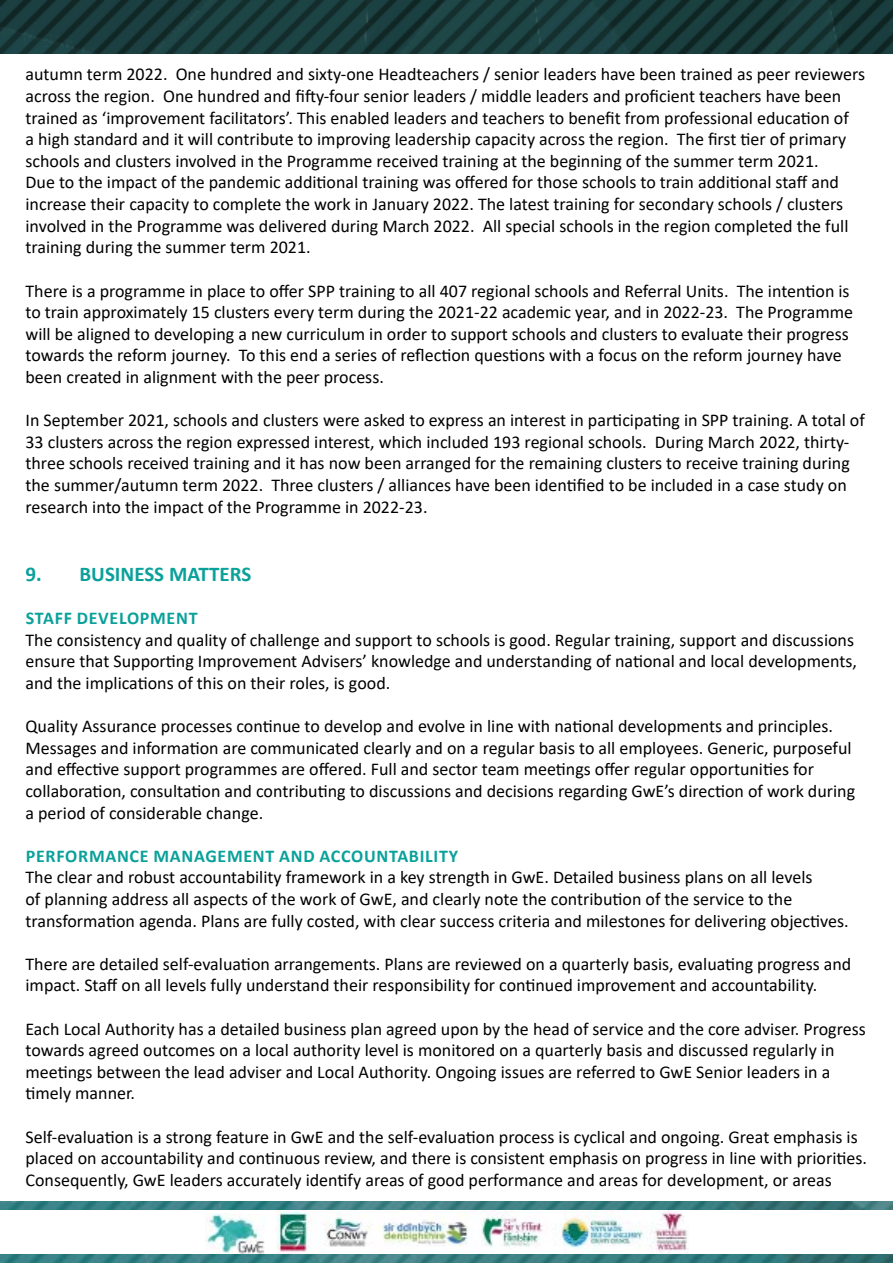
<style>
.page{position:relative;width:893px;height:1263px;background:#fff}
.page>*{position:absolute;margin:0;border:0;box-sizing:border-box;transform-origin:0 0}
.t1{font:700 21px "Calibri";color:#0aa19a}
.t2{font:18px/21.6px "Calibri";color:#000}
.t3{font:700 18px "Calibri";letter-spacing:.04em;color:#0aa19a}
</style>
<div class="page">
<img style="left:0;top:0;width:893px;height:53px">
<img style="left:0;top:1201px;width:893px;height:62px">
<div style="left:0;top:1210px;width:893px;height:44px;background:#fff"></div>
<img style="left:276px;top:1211px;width:412px;height:42px">
<img style="left:205px;top:1214px;width:60px;height:39px">
<p class="t2" style="left:26px;top:63px;width:841px">autumn term 2022. One hundred and sixty-one Headteachers / senior leaders have been trained as peer reviewers across the region. One hundred and fifty-four senior leaders / middle leaders and proficient teachers have been trained as ‘improvement facilitators’. This enabled leaders and teachers to benefit from professional education of<br>a high standard and it will contribute to improving leadership capacity across the region. The first tier of primary schools and clusters involved in the Programme received training at the beginning of the summer term 2021.<br>Due to the impact of the pandemic additional training was offered for those schools to train additional staff and increase their capacity to complete the work in January 2022. The latest training for secondary schools / clusters involved in the Programme was delivered during March 2022. All special schools in the region completed the full training during the summer term 2021.</p>
<p class="t2" style="left:26px;top:279px;width:829px">There is a programme in place to offer SPP training to all 407 regional schools and Referral Units. The intention is to train approximately 15 clusters every term during the 2021-22 academic year, and in 2022-23. The Programme will be aligned to developing a new curriculum in order to support schools and clusters to evaluate their progress towards the reform journey. To this end a series of reflection questions with a focus on the reform journey have been created in alignment with the peer process.</p>
<p class="t2" style="left:26px;top:409px;width:841px">In September 2021, schools and clusters were asked to express an interest in participating in SPP training. A total of 33 clusters across the region expressed interest, which included 193 regional schools. During March 2022, thirty&shy;three schools received training and it has now been arranged for the remaining clusters to receive training during the summer/autumn term 2022. Three clusters / alliances have been identified to be included in a case study on research into the impact of the Programme in 2022-23.</p>
<p class="t1" style="left:26px;top:559px;width:227px">9. BUSINESS MATTERS</p>
<p class="t3" style="left:26px;top:605px;width:173px">STAFF DEVELOPMENT</p>
<p class="t2" style="left:26px;top:628px;width:833px">The consistency and quality of challenge and support to schools is good. Regular training, support and discussions ensure that Supporting Improvement Advisers’ knowledge and understanding of national and local developments, and the implications of this on their roles, is good.</p>
<p class="t2" style="left:26px;top:715px;width:831px">Quality Assurance processes continue to develop and evolve in line with national developments and principles.<br>Messages and information are communicated clearly and on a regular basis to all employees. Generic, purposeful and effective support programmes are offered. Full and sector team meetings offer regular opportunities for collaboration, consultation and contributing to discussions and decisions regarding GwE’s direction of work during a period of considerable change.</p>
<p class="t3" style="left:26px;top:843px;width:434px">PERFORMANCE MANAGEMENT AND ACCOUNTABILITY</p>
<p class="t2" style="left:26px;top:866px;width:825px">The clear and robust accountability framework in a key strength in GwE. Detailed business plans on all levels<br>of planning address all aspects of the work of GwE, and clearly note the contribution of the service to the transformation agenda. Plans are fully costed, with clear success criteria and milestones for delivering objectives.</p>
<p class="t2" style="left:26px;top:952px;width:827px">There are detailed self-evaluation arrangements. Plans are reviewed on a quarterly basis, evaluating progress and impact. Staff on all levels fully understand their responsibility for continued improvement and accountability.</p>
<p class="t2" style="left:26px;top:1017px;width:842px">Each Local Authority has a detailed business plan agreed upon by the head of service and the core adviser. Progress towards agreed outcomes on a local authority level is monitored on a quarterly basis and discussed regularly in meetings between the lead adviser and Local Authority. Ongoing issues are referred to GwE Senior leaders in a timely manner.</p>
<p class="t2" style="left:26px;top:1125px;width:843px">Self-evaluation is a strong feature in GwE and the self-evaluation process is cyclical and ongoing. Great emphasis is placed on accountability and continuous review, and there is consistent emphasis on progress in line with priorities.<br>Consequently, GwE leaders accurately identify areas of good performance and areas for development, or areas</p>
</div>
